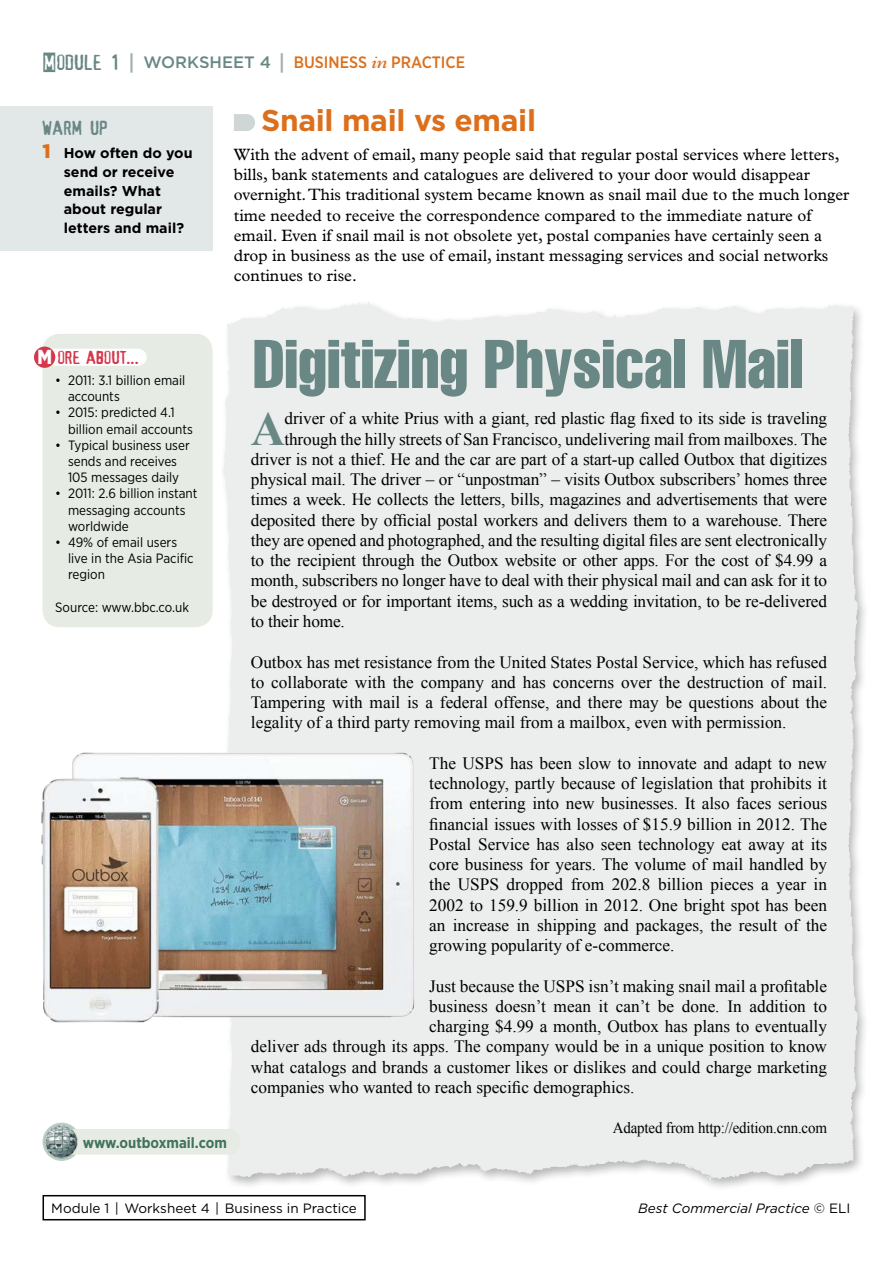
<style>
.page{position:relative;width:893px;height:1263px;background:#fff}
.page>*{position:absolute;margin:0;border:0;box-sizing:border-box;transform-origin:0 0}
.t1{font:extra-condensed 67.5px "Helvetica";color:#688785}
.t2{font:700 47.85px "Times New Roman";color:#688785}
.t3{font:700 30px "Gotham HTF";letter-spacing:-.01em;color:#dc6f1c}
.t4{font:19.5px "Alias";color:#688785}
.t5{font:18px "Alias";color:#d5374d}
.t6{font:17.25px/20.2px "Times New Roman";letter-spacing:-.01em;color:#000;text-align:justify}
.t7{font:16.5px/20.2px "Plantin Std";color:#000}
.t8{font:500 16.5px "Gotham Narrow";color:#dc6f1c}
.t9{font:15.75px "Times New Roman";letter-spacing:-.01em;color:#000;scale:.95 1}
.t10{font:700 15px "Gotham Narrow";color:#42735b}
.t11{font:700 14.25px/18.8px "Gotham HTF";color:#000}
.t12{font:13.5px/16.2px "Gotham Narrow";color:#000}
.t13{font:13.5px "Gotham HTF";color:#000}
.t14{font:italic 13.5px "Gotham HTF";color:#000}
.s1{font-family:"Alias";font-weight:400;font-size:21px;color:#688785}
.s2{font-family:"Confidential";font-weight:400;font-size:21px;color:#688785}
.s3{font-family:"Gotham HTF";font-size:21px;color:#a0afae}
.s4{font-family:"Gotham HTF";color:#688785}
.s5{font-family:"Plantin Std";font-weight:600;font-style:italic}
.s6{font-weight:900;font-size:19.5px;color:#dc6f1c}
.s7{font-family:"Gotham HTF";font-weight:900;font-size:20.25px;color:#fff}
.s8{font-style:normal}
</style>
<div class="page">
<div style="left:43px;top:1195px;width:323px;height:25px;border:2px solid #000"></div>
<svg style="left:234px;top:114px;width:21px;height:17px"></svg>
<div style="left:0;top:106px;width:213px;height:145px;background:#e2e7e7"></div>
<div style="left:43px;top:334px;width:170px;height:293px;background:#e6ebe4;border-radius:17px"></div>
<div style="left:51px;top:349px;width:96px;height:17px;background:#fff"></div>
<div style="left:34px;top:347px;width:21px;height:21px;background:#d5374d;border-radius:50%"></div>
<img style="left:41px;top:749px;width:388px;height:282px">
<div style="left:43px;top:1123px;width:38px;height:38px;background:#bccec4;border-radius:50%"></div>
<div style="left:61px;top:1129px;width:179px;height:25px;background:#e6ebe4;border-radius:10px"></div>
<img style="left:45px;top:1125px;width:34px;height:34px">
<p class="t8" style="left:43px;top:52px;width:424px"><span class="s1">Module</span> <span class="s2">1</span> <span class="s3">|</span> <span class="s4">WORKSHEET 4</span> <span class="s3">|</span> BUSINESS <span class="s5">in</span> PRACTICE</p>
<h3 class="t3" style="left:261px;top:103px;width:276px">Snail mail vs email</h3>
<p class="t7" style="left:234px;top:144px;width:617px">With the advent of email, many people said that regular postal services where letters, bills, bank statements and catalogues are delivered to your door would disappear overnight. This traditional system became known as snail mail due to the much longer time needed to receive the correspondence compared to the immediate nature of email. Even if snail mail is not obsolete yet, postal companies have certainly seen a drop in business as the use of email, instant messaging services and social networks continues to rise.</p>
<p class="t4" style="left:43px;top:117px;width:67px">warm up</p>
<p class="t11" style="left:64px;top:143px;width:130px;text-indent:-21px"><span class="s6">1</span> How often do you send or receive emails? What about regular letters and mail?</p>
<p class="t5" style="left:38px;top:347px;width:103px"><span class="s7">M</span> ore about...</p>
<p class="t12" style="left:68px;top:372px;width:119px;text-indent:-13px">• 2011: 3.1 billion email accounts</p>
<p class="t12" style="left:68px;top:404px;width:126px;text-indent:-13px">• 2015: predicted 4.1 billion email accounts</p>
<p class="t12" style="left:55px;top:437px;width:136px;text-align:center">• Typical business user sends and receives<br>105 messages daily</p>
<p class="t12" style="left:68px;top:485px;width:131px;text-indent:-13px">• 2011: 2.6 billion instant messaging accounts worldwide</p>
<p class="t12" style="left:68px;top:534px;width:127px;text-indent:-13px">• 49% of email users live in the Asia Pacific region</p>
<p class="t12" style="left:55px;top:599px;width:135px">Source: www.bbc.co.uk</p>
<p class="t10" style="left:83px;top:1133px;width:145px">www.outboxmail.com</p>
<h1 class="t1" style="left:253px;top:321px;width:552px">Digitizing Physical Mail</h1>
<h2 class="t2" style="left:251px;top:396px;width:36px">A</h2>
<p class="t6" style="left:285px;top:408px;width:544px">driver of a white Prius with a giant, red plastic flag fixed to its side is traveling</p>
<p class="t6" style="left:285px;top:428px;width:544px">through the hilly streets of San Francisco, undelivering mail from mailboxes. The</p>
<p class="t6" style="left:251px;top:449px;width:578px">driver is not a thief. He and the car are part of a start-up called Outbox that digitizes</p>
<p class="t6" style="left:251px;top:469px;width:578px">physical mail. The driver – or “unpostman” – visits Outbox subscribers’ homes three</p>
<p class="t6" style="left:251px;top:489px;width:578px">times a week. He collects the letters, bills, magazines and advertisements that were</p>
<p class="t6" style="left:251px;top:509px;width:578px">deposited there by official postal workers and delivers them to a warehouse. There</p>
<p class="t6" style="left:251px;top:530px;width:578px">they are opened and photographed, and the resulting digital files are sent electronically</p>
<p class="t6" style="left:251px;top:550px;width:578px">to the recipient through the Outbox website or other apps. For the cost of $4.99 a</p>
<p class="t6" style="left:251px;top:570px;width:578px">month, subscribers no longer have to deal with their physical mail and can ask for it to</p>
<p class="t6" style="left:251px;top:591px;width:578px">be destroyed or for important items, such as a wedding invitation, to be re-delivered</p>
<p class="t6" style="left:251px;top:611px;width:96px">to their home.</p>
<p class="t6" style="left:251px;top:651px;width:578px">Outbox has met resistance from the United States Postal Service, which has refused to collaborate with the company and has concerns over the destruction of mail.<br>Tampering with mail is a federal offense, and there may be questions about the legality of a third party removing mail from a mailbox, even with permission.</p>
<p class="t6" style="left:429px;top:753px;width:399px">The USPS has been slow to innovate and adapt to new technology, partly because of legislation that prohibits it from entering into new businesses. It also faces serious financial issues with losses of $15.9 billion in 2012. The Postal Service has also seen technology eat away at its core business for years. The volume of mail handled by the USPS dropped from 202.8 billion pieces a year in 2002 to 159.9 billion in 2012. One bright spot has been an increase in shipping and packages, the result of the growing popularity of e-commerce.</p>
<p class="t6" style="left:429px;top:975px;width:399px">Just because the USPS isn’t making snail mail a profitable</p>
<p class="t6" style="left:429px;top:996px;width:399px">business doesn’t mean it can’t be done. In addition to</p>
<p class="t6" style="left:429px;top:1016px;width:399px">charging $4.99 a month, Outbox has plans to eventually</p>
<p class="t6" style="left:251px;top:1036px;width:578px">deliver ads through its apps. The company would be in a unique position to know</p>
<p class="t6" style="left:251px;top:1056px;width:578px">what catalogs and brands a customer likes or dislikes and could charge marketing</p>
<p class="t6" style="left:251px;top:1077px;width:385px">companies who wanted to reach specific demographics.</p>
<p class="t9" style="left:613px;top:1117px;width:227px">Adapted from http://edition.cnn.com</p>
<p class="t13" style="left:51px;top:1201px;width:307px">Module 1 | Worksheet 4 | Business in Practice</p>
<p class="t14" style="left:638px;top:1201px;width:214px">Best Commercial Practice <span class="s8">© ELI</span></p>
</div>
